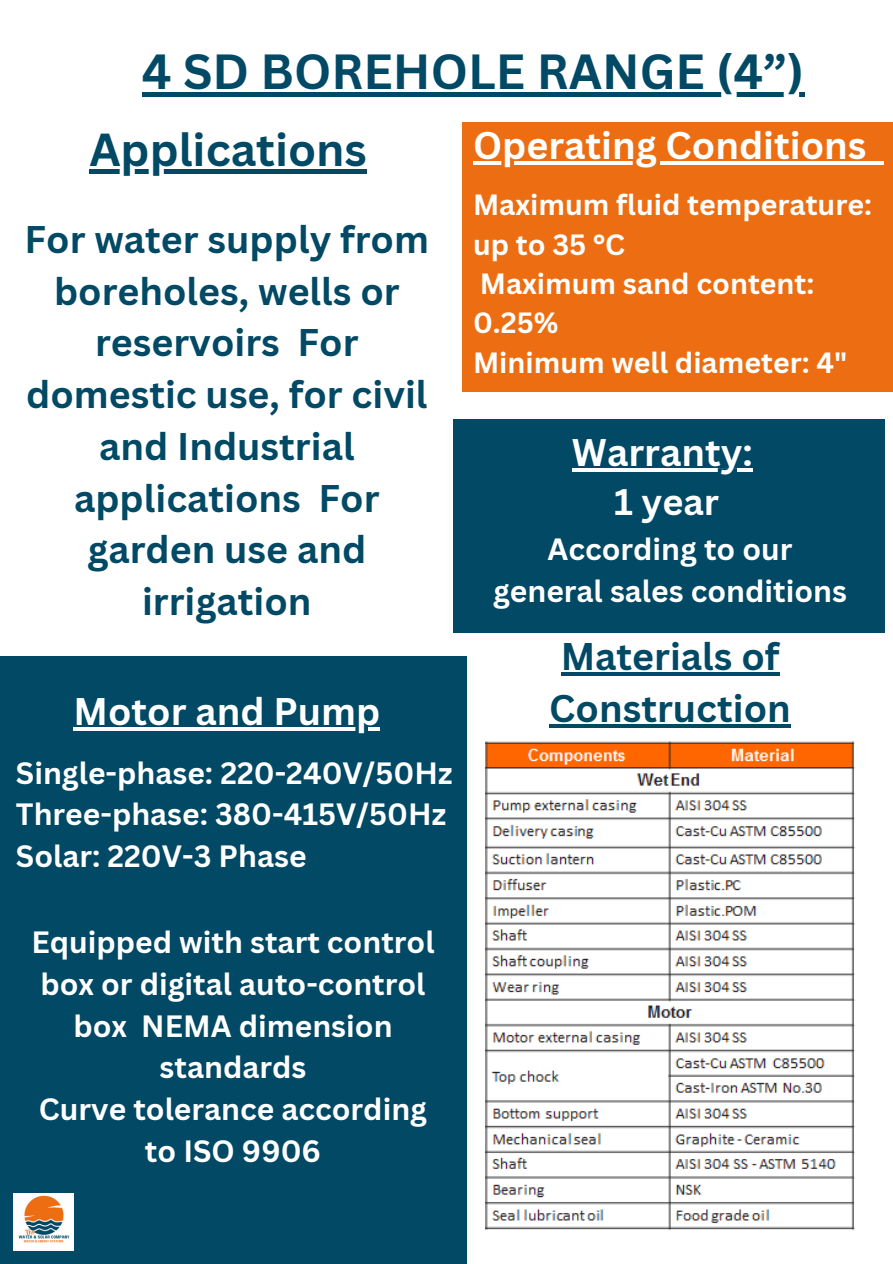
<style>
.page{position:relative;width:893px;height:1264px;background:#fff}
.page>*{position:absolute;margin:0;border:0;box-sizing:border-box;transform-origin:0 0}
.t1{font:700 48px "Canva Sans";color:#014964}
.t2{font:700 45px "Canva Sans";color:#014964}
.t3{font:700 37.5px/51.8px "Canva Sans";color:#014964;text-align:center}
.t4{font:700 37.5px "Canva Sans";color:#fff}
.t5{font:700 36px "Canva Sans";color:#fff}
.t6{font:700 30px/41.7px "Canva Sans";color:#fff;text-align:center}
.t7{font:700 28.5px/39.3px "Canva Sans";color:#fff}
</style>
<div class="page">
<div style="left:0;top:655px;width:466px;height:608px;background:#014964"></div>
<div style="left:462px;top:122px;width:430px;height:269px;background:#ed6e12"></div>
<div style="left:453px;top:419px;width:431px;height:214px;background:#014964"></div>
<img style="left:14px;top:1193px;width:59px;height:57px">
<img style="left:485px;top:741px;width:369px;height:490px">
<div style="left:142px;top:92px;width:662px;height:5px;background:#014964"></div>
<div style="left:89px;top:169px;width:278px;height:5px;background:#014964"></div>
<hr style="left:473px;top:161px;width:393px;height:3px;background:#fff">
<hr style="left:866px;top:161px;width:18px;height:3px;background:#fff">
<hr style="left:572px;top:468px;width:180px;height:4px;background:#fff">
<hr style="left:73px;top:727px;width:307px;height:3px;background:#fff">
<hr style="left:560px;top:672px;width:219px;height:3px;background:#014964">
<svg style="left:549px;top:724px;width:241px;height:3px"></svg>
<h2 class="t1" style="left:142px;top:38px;width:663px">4 SD BOREHOLE RANGE (4”)</h2>
<h3 class="t2" style="left:89px;top:118px;width:279px">Applications</h3>
<p class="t4" style="left:473px;top:119px;width:395px">Operating Conditions</p>
<p class="t7" style="left:473px;top:184px;width:400px">Maximum fluid temperature: up to 35 °C</p>
<p class="t7" style="left:473px;top:263px;width:343px">Maximum sand content:<br>0.25%</p>
<p class="t7" style="left:473px;top:342px;width:375px">Minimum well diameter: 4"</p>
<h3 class="t3" style="left:25px;top:212px;width:406px">For water supply from boreholes, wells or reservoirs For domestic use, for civil and Industrial applications For garden use and irrigation</h3>
<p class="t4" style="left:572px;top:426px;width:182px">Warranty:</p>
<p class="t5" style="left:614px;top:476px;width:106px">1 year</p>
<h3 class="t6" style="left:547px;top:527px;width:246px">According to our</h3>
<h3 class="t6" style="left:493px;top:569px;width:355px">general sales conditions</h3>
<h3 class="t4" style="left:73px;top:685px;width:308px">Motor and Pump</h3>
<p class="t6" style="left:16px;top:751px;width:438px">Single-phase: 220-240V/50Hz</p>
<p class="t6" style="left:16px;top:792px;width:432px">Three-phase: 380-415V/50Hz</p>
<p class="t6" style="left:16px;top:834px;width:292px">Solar: 220V-3 Phase</p>
<p class="t6" style="left:31px;top:920px;width:405px">Equipped with start control box or digital auto-control box NEMA dimension standards</p>
<p class="t6" style="left:39px;top:1087px;width:389px">Curve tolerance according to ISO 9906</p>
<p class="t3" style="left:549px;top:629px;width:243px">Materials of<br>Construction</p>
</div>
